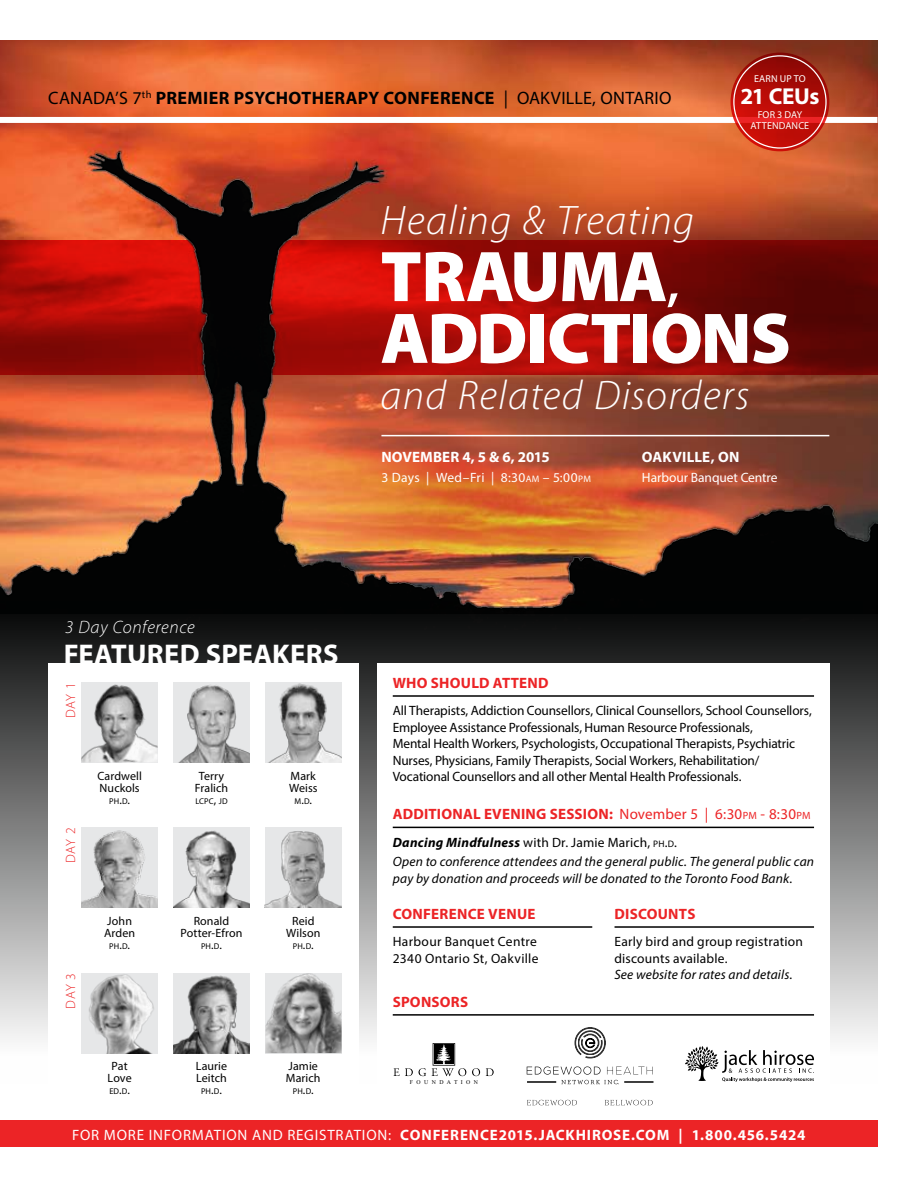
<style>
.page{position:relative;width:918px;height:1188px;background:#fff}
.page>*{position:absolute;margin:0;border:0;box-sizing:border-box;transform-origin:0 0}
.t1{font:900 72.45px/61.8px "Myriad Pro";letter-spacing:-.02em;color:#fff}
.t2{font:italic 300 41.4px "Myriad Pro";letter-spacing:.03em;color:#fff}
.t3{font:700 28.65px "Myriad Pro";letter-spacing:.015em;color:#fff}
.t4{font:700 23.1px "Myriad Pro";color:#fff}
.t5{font:18px "Myriad Pro";letter-spacing:.015em;color:#000}
.t6{font:700 18px "Myriad Pro";letter-spacing:.02em;color:#000}
.t7{font:italic 300 18px "Myriad Pro";letter-spacing:.035em;color:#fff}
.t8{font:700 15px "Myriad Pro";letter-spacing:.045em;color:#fff}
.t9{font:700 15px "Myriad Pro";letter-spacing:.015em;color:#ec2426}
.t10{font:15px "Myriad Pro";letter-spacing:.01em;color:#ec2426}
.t11{font:700 15px "Myriad Pro";letter-spacing:.01em;color:#fff}
.t12{font:13.5px/16.5px "Myriad Pro";letter-spacing:-.01em;color:#000}
.t13{font:italic 13.5px/19.5px "Myriad Pro";letter-spacing:.015em;color:#000}
.t14{font:13.5px/16.5px "Myriad Pro";letter-spacing:.01em;color:#000}
.t15{font:13.5px/16.5px "Myriad Pro";letter-spacing:.025em;color:#000}
.t16{font:13.5px "Myriad Pro";letter-spacing:.02em;color:#fff}
.t17{font:13.5px "Myriad Pro";letter-spacing:-.005em;color:#fff}
.t18{font:300 13.5px "Myriad Pro";letter-spacing:.02em;color:#ec2426}
.t19{font:12px/12px "Myriad Pro";letter-spacing:.005em;color:#000}
.t20{font:10.05px "Myriad Pro";color:#fff}
.t21{font:8.4px "Myriad Pro";color:#000}
.t22{font:5.85px "Times New Roman";color:#000}
.s1{font-weight:400}
.s2{font-weight:700}
.s3{font-weight:600;font-size:51.75px}
.s4{font-size:9.45px}
.s5{font-size:12px}
.s6{font-size:10.5px}
.s7{font-style:normal}
.s8{font-style:normal;font-size:9.45px}
</style>
<div class="page">
<img style="left:0;top:40px;width:878px;height:37px">
<img style="left:0;top:77px;width:878px;height:963px">
<div style="left:0;top:117px;width:878px;height:6px;background:#fff"></div>
<svg style="left:731px;top:53px;width:98px;height:98px;background:#ba1914"></svg>
<hr style="left:381px;top:435px;width:448px;height:1px;background:#fff">
<div style="left:48px;top:663px;width:311px;height:458px;background:#fff"></div>
<img style="left:265px;top:683px;width:77px;height:80px">
<img style="left:265px;top:973px;width:77px;height:80px">
<div style="left:174px;top:682px;width:76px;height:81px;background:#e6e7e8"></div>
<img style="left:178px;top:685px;width:72px;height:78px">
<img style="left:174px;top:828px;width:76px;height:80px">
<img style="left:265px;top:828px;width:76px;height:80px">
<img style="left:81px;top:829px;width:77px;height:79px">
<img style="left:81px;top:682px;width:77px;height:81px">
<div style="left:377px;top:663px;width:452px;height:458px;background:#fff"></div>
<hr style="left:393px;top:695px;width:421px;height:2px;background:#000">
<hr style="left:393px;top:926px;width:199px;height:2px;background:#000">
<hr style="left:615px;top:926px;width:199px;height:2px;background:#000">
<hr style="left:393px;top:827px;width:421px;height:1px;background:#000">
<div style="left:0;top:1120px;width:878px;height:28px;background:#ec2426"></div>
<img style="left:81px;top:973px;width:77px;height:80px">
<svg style="left:173px;top:973px;width:76px;height:80px;background:#a9aaaa"></svg>
<hr style="left:393px;top:1014px;width:421px;height:2px;background:#000">
<svg style="left:527px;top:1100px;width:50px;height:6px"></svg>
<svg style="left:605px;top:1100px;width:48px;height:6px"></svg>
<svg style="left:527px;top:1067px;width:126px;height:18px"></svg>
<svg style="left:575px;top:1027px;width:31px;height:31px"></svg>
<svg style="left:685px;top:1046px;width:129px;height:36px"></svg>
<svg style="left:393px;top:1043px;width:101px;height:33px"></svg>
<h3 class="t5" style="left:48px;top:86px;width:24px">Canada</h3>
<h3 class="t6" style="left:115px;top:86px;width:152px"><span class="s1">’s 7</span><sup>th</sup> PREMI ER PSYCHOTH</h3>
<h3 class="t6" style="left:325px;top:86px;width:83px">ERAPY CONF</h3>
<h3 class="t5" style="left:430px;top:86px;width:206px"><span class="s2">ERENCE</span> | OAKVILLE, ONtario</h3>
<p class="t20" style="left:754px;top:73px;width:13px">Earn</p>
<p class="t20" style="left:780px;top:73px;width:21px">up to</p>
<h3 class="t4" style="left:740px;top:81px;width:81px">21 CEUS</h3>
<p class="t20" style="left:758px;top:108px;width:7px">for</p>
<p class="t20" style="left:777px;top:108px;width:14px">3 day</p>
<p class="t20" style="left:751px;top:119px;width:7px">attendance</p>
<h2 class="t2" style="left:381px;top:196px;width:315px">Healing &amp; Treating</h2>
<h1 class="t1" style="left:381px;top:247px;width:412px">TRAUMA<span class="s3">,<br></span>ADDICTIONS</h1>
<h2 class="t2" style="left:381px;top:370px;width:371px">and Related Disorders</h2>
<p class="t11" style="left:381px;top:447px;width:170px">NOVEMBER 4, 5 &amp; 6, 2015</p>
<p class="t16" style="left:381px;top:469px;width:211px">3 Days | Wed–Fri | 8:30<span class="s4">AM</span> – 5:00<span class="s4">PM</span></p>
<p class="t8" style="left:642px;top:447px;width:99px">OAKVILLE, ON</p>
<p class="t17" style="left:642px;top:469px;width:137px">Harbour Banquet Centre</p>
<h3 class="t7" style="left:65px;top:616px;width:131px">3 Day Conference</h3>
<h3 class="t3" style="left:64px;top:635px;width:276px">FEATURED SPEAKERS</h3>
<p class="t18" style="left:63px;top:718px;width:37px;rotate:-90deg">Day 1</p>
<p class="t18" style="left:63px;top:863px;width:37px;rotate:-90deg">Day 2</p>
<p class="t18" style="left:63px;top:1009px;width:37px;rotate:-90deg">Day 3</p>
<p class="t19" style="left:97px;top:769px;width:46px">Cardwell<br>Nuckols</p>
<p class="t21" style="left:109px;top:796px;width:22px">PH<span class="s5">.</span>D<span class="s5">.</span></p>
<p class="t19" style="left:104px;top:915px;width:33px">John<br>Arden</p>
<p class="t21" style="left:109px;top:941px;width:22px">PH<span class="s5">.</span>D<span class="s5">.</span></p>
<p class="t19" style="left:108px;top:1060px;width:26px;text-align:center">Pat<br>Love</p>
<p class="t21" style="left:109px;top:1086px;width:22px">ED<span class="s5">.</span>D<span class="s5">.</span></p>
<p class="t19" style="left:195px;top:769px;width:35px;text-align:center">Terry<br>Fralich</p>
<p class="t21" style="left:195px;top:796px;width:34px">LCPC<span class="s5">,</span> JD</p>
<p class="t19" style="left:180px;top:915px;width:64px;text-align:center">Ronald<br>Potter-Efron</p>
<p class="t21" style="left:201px;top:941px;width:22px">PH<span class="s5">.</span>D<span class="s5">.</span></p>
<p class="t19" style="left:196px;top:1060px;width:33px">Laurie<br>Leitch</p>
<p class="t21" style="left:201px;top:1086px;width:22px">PH<span class="s5">.</span>D<span class="s5">.</span></p>
<p class="t19" style="left:289px;top:769px;width:30px">Mark<br>Weiss</p>
<p class="t21" style="left:294px;top:796px;width:19px">M<span class="s5">.</span>D<span class="s5">.</span></p>
<p class="t19" style="left:286px;top:915px;width:36px;text-align:center">Reid<br>Wilson</p>
<p class="t21" style="left:293px;top:941px;width:22px">PH<span class="s5">.</span>D<span class="s5">.</span></p>
<p class="t19" style="left:286px;top:1060px;width:36px">Jamie<br>Marich</p>
<p class="t21" style="left:293px;top:1086px;width:22px">PH<span class="s5">.</span>D<span class="s5">.</span></p>
<p class="t9" style="left:393px;top:673px;width:58px">WHO SHOULD</p>
<p class="t9" style="left:493px;top:673px;width:46px">ATTEND</p>
<p class="t12" style="left:393px;top:702px;width:421px">All Therapists, Addiction Counsellors, Clinical Counsellors, School Counsellors, Employee Assistance Professionals, Human Resource Professionals,<br>Mental Health Workers, Psychologists, Occupational Therapists, Psychiatric Nurses, Physicians, Family Therapists, Social Workers, Rehabilitation/ Vocational Counsellors and all other Mental Health Professionals.</p>
<p class="t9" style="left:393px;top:804px;width:10px">ADDITION</p>
<p class="t9" style="left:463px;top:804px;width:57px">AL EVENING</p>
<p class="t10" style="left:550px;top:805px;width:262px"><span class="s2">SESSION:</span> November 5 | 6:30<span class="s6">PM</span> - 8:30<span class="s6">PM</span></p>
<p class="t13" style="left:393px;top:832px;width:423px"><span class="s2">Dancing Mindfulness</span> <span class="s7">with Dr. Jamie Marich,</span> <span class="s8">PH</span><span class="s7">.</span><span class="s8">D</span><span class="s7">.<br></span>Open to conference attendees and the general public. The general public can</p>
<p class="t13" style="left:393px;top:868px;width:401px">pay by donation and proceeds will be donated to the Toronto Food Bank.</p>
<p class="t9" style="left:393px;top:904px;width:20px">CONF</p>
<p class="t9" style="left:431px;top:904px;width:106px">ERENCE VENUE</p>
<p class="t15" style="left:393px;top:933px;width:147px">Harbour Banquet Centre<br>2340 Ontario St, Oakville</p>
<p class="t9" style="left:393px;top:992px;width:76px">SPONSORS</p>
<p class="t22" style="left:410px;top:1078px;width:70px">F O U N D A T I O N</p>
<p class="t9" style="left:615px;top:904px;width:81px">DISCOUNTS</p>
<p class="t14" style="left:615px;top:933px;width:190px">Early bird and group registration discounts available.</p>
<p class="t13" style="left:615px;top:965px;width:180px">See website for rates and details.</p>
<p class="t8" style="left:72px;top:1125px;width:735px"><span class="s1">For more information and registration:</span> CONFERENCE2015.JACKHIROSE.COM | 1.800.456.5424</p>
</div>
